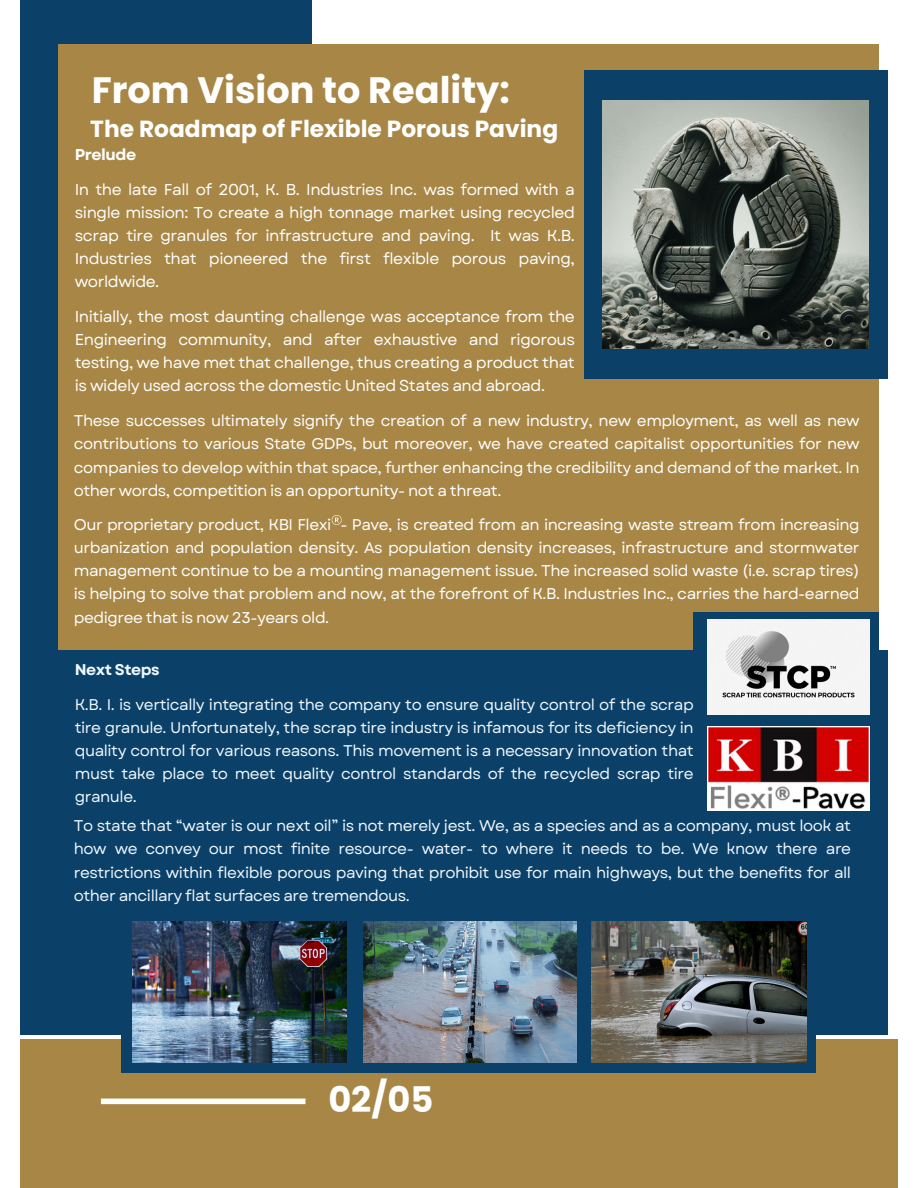
<style>
.page{position:relative;width:918px;height:1188px;background:#fff}
.page>*{position:absolute;margin:0;border:0;box-sizing:border-box;transform-origin:0 0}
.t1{font:700 36.75px "Poppins";color:#fff}
.t2{font:700 35.25px "Poppins";color:#fff}
.t3{font:700 23.25px "Poppins";color:#fff}
.t4{font:15.75px/23.1px "Garet";letter-spacing:-.03em;color:#fff;text-align:justify}
.t5{font:700 15.75px "Garet";letter-spacing:-.03em;color:#fff}
.t6{font:15.45px/23.1px "Garet";letter-spacing:-.03em;color:#fff;text-align:justify}
.t7{font:15.45px/23.1px "Garet";letter-spacing:-.03em;color:#eff8ff;text-align:justify}
.t8{font:700 15.45px "Garet";letter-spacing:-.03em;color:#eff8ff}
</style>
<div class="page">
<div style="left:20px;top:0;width:292px;height:1035px;background:#0b4068"></div>
<div style="left:20px;top:1039px;width:878px;height:149px;background:#a88746"></div>
<div style="left:121px;top:916px;width:695px;height:156px;background:#0b4068"></div>
<div style="left:58px;top:44px;width:820px;height:750px;background:#a88746"></div>
<div style="left:584px;top:70px;width:304px;height:308px;background:#0b4068"></div>
<img style="left:602px;top:101px;width:267px;height:247px">
<div style="left:101px;top:1099px;width:204px;height:5px;background:#fff"></div>
<div style="left:58px;top:650px;width:830px;height:385px;background:#0b4068"></div>
<svg style="left:332px;top:515px;width:10px;height:10px"></svg>
<div style="left:693px;top:612px;width:186px;height:240px;background:#0b4068"></div>
<img style="left:708px;top:727px;width:162px;height:84px">
<div style="left:708px;top:620px;width:162px;height:94px;background:#f4f5f4"></div>
<img style="left:718px;top:623px;width:141px;height:88px">
<img style="left:132px;top:921px;width:214px;height:142px">
<img style="left:363px;top:921px;width:213px;height:142px">
<img style="left:591px;top:921px;width:215px;height:142px">
<p class="t1" style="left:92px;top:64px;width:420px">From Vision to Reality:</p>
<p class="t3" style="left:90px;top:112px;width:469px">The Roadmap of Flexible Porous Paving</p>
<h2 class="t5" style="left:75px;top:143px;width:63px">Prelude</h2>
<h3 class="t4" style="left:75px;top:178px;width:502px">In the late Fall of 2001, K. B. Industries Inc. was formed with a single mission: To create a high tonnage market using recycled scrap tire granules for infrastructure and paving. It was K.B.<br>Industries that pioneered the first flexible porous paving, worldwide.</h3>
<h4 class="t4" style="left:75px;top:305px;width:502px">Initially, the most daunting challenge was acceptance from the Engineering community, and after exhaustive and rigorous testing, we have met that challenge, thus creating a product that is widely used across the domestic United States and abroad.</h4>
<p class="t6" style="left:74px;top:409px;width:787px">These successes ultimately signify the creation of a new industry, new employment, as well as new contributions to various State GDPs, but moreover, we have created capitalist opportunities for new companies to develop within that space, further enhancing the credibility and demand of the market. In other words, competition is an opportunity- not a threat.</p>
<p class="t6" style="left:74px;top:513px;width:787px">Our proprietary product, KBI Flexi - Pave, is created from an increasing waste stream from increasing urbanization and population density. As population density increases, infrastructure and stormwater management continue to be a mounting management issue. The increased solid waste (i.e. scrap tires) is helping to solve that problem and now, at the forefront of K.B. Industries Inc., carries the hard-earned pedigree that is now 23-years old.</p>
<p class="t8" style="left:75px;top:659px;width:86px">Next Steps</p>
<p class="t7" style="left:75px;top:693px;width:621px">K.B. I. is vertically integrating the company to ensure quality control of the scrap tire granule. Unfortunately, the scrap tire industry is infamous for its deficiency in quality control for various reasons. This movement is a necessary innovation that must take place to meet quality control standards of the recycled scrap tire granule.</p>
<p class="t7" style="left:74px;top:814px;width:779px">To state that “water is our next oil” is not merely jest. We, as a species and as a company, must look at how we convey our most finite resource- water- to where it needs to be. We know there are restrictions within flexible porous paving that prohibit use for main highways, but the benefits for all other ancillary flat surfaces are tremendous.</p>
<p class="t2" style="left:328px;top:1075px;width:107px">02/05</p>
</div>
